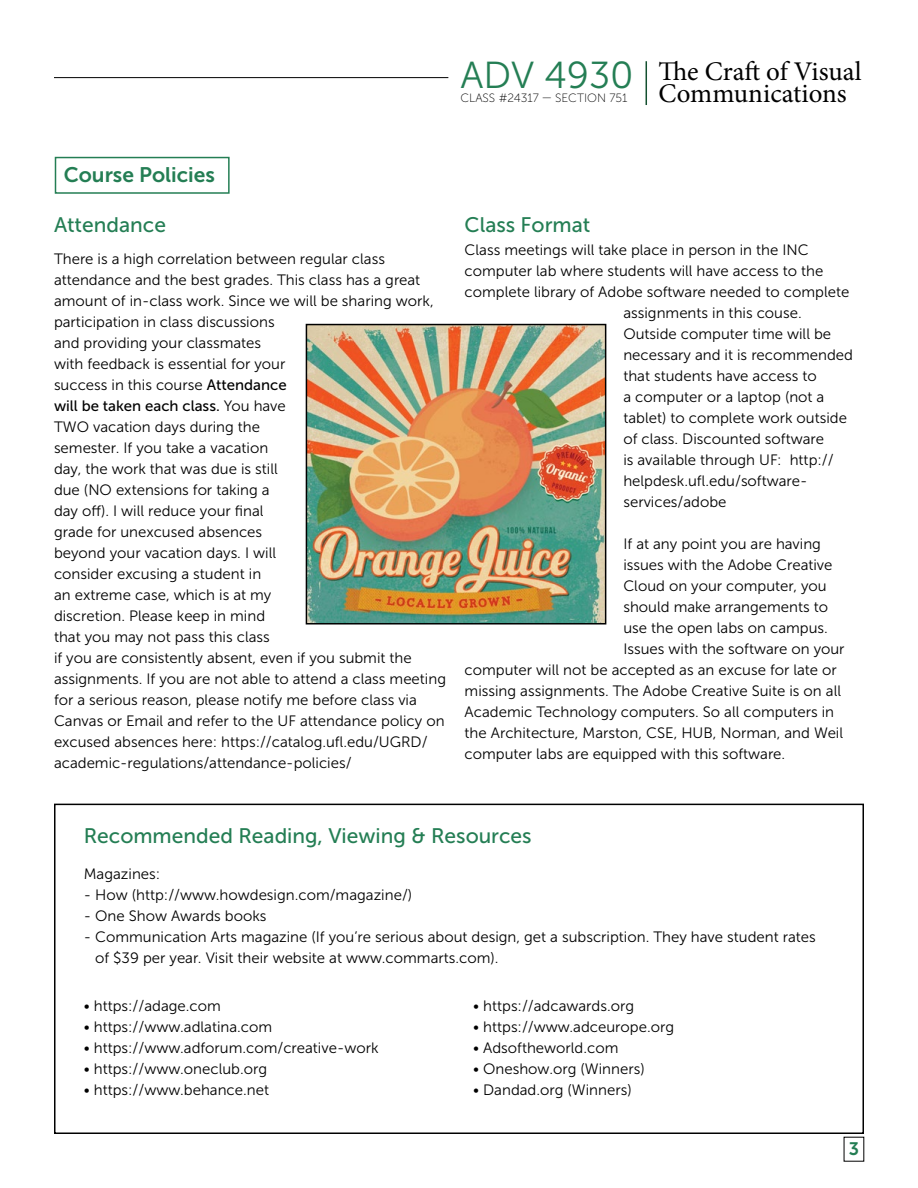
<style>
.page{position:relative;width:918px;height:1188px;background:#fff}
.page>*{position:absolute;margin:0;border:0;box-sizing:border-box;transform-origin:0 0}
.t1{font:37.5px "Museo Sans 300";color:#247e54}
.t2{font:27px/21.6px "Minion Pro";color:#000}
.t3{font:21px "Museo Sans 500";color:#247e54}
.t4{font:21px "Museo Sans 700";color:#247e54}
.t5{font:18px "Museo Sans 700";color:#247e54}
.t6{font:15px/21px "Museo Sans 300";color:#000}
.t7{font:15px "Museo Sans 500";color:#000}
.t8{font:12px "Museo Sans 100";color:#000}
.s1{font-family:"Museo Sans 500"}
.s2{font-family:"Museo Sans 300"}
</style>
<div class="page">
<div style="left:54px;top:804px;width:810px;height:330px;border:2px solid #000"></div>
<img style="left:309px;top:327px;width:294px;height:295px">
<div style="left:306px;top:324px;width:300px;height:301px;border:2px solid #000"></div>
<hr style="left:54px;top:77px;width:394px;height:1px;background:#000">
<hr style="left:646px;top:61px;width:1px;height:44px;background:#13502f">
<div style="left:55px;top:157px;width:175px;height:37px;border:2px solid #247e54"></div>
<h1 class="t1" style="left:460px;top:55px;width:175px">ADV 4930</h1>
<p class="t8" style="left:460px;top:92px;width:169px">CLASS #24317 — SECTION 751</p>
<h2 class="t2" style="left:658px;top:61px;width:205px">The Craft of Visual<br>Communications</h2>
<h3 class="t4" style="left:64px;top:163px;width:153px">Course Policies</h3>
<h3 class="t3" style="left:54px;top:214px;width:113px">Attendance</h3>
<p class="t6" style="left:54px;top:248px;width:381px">There is a high correlation between regular class attendance and the best grades. This class has a great amount of in-class work. Since we will be sharing work, participation in class discussions<br>and providing your classmates<br>with feedback is essential for your<br>success in this course <span class="s1">Attendance</span></p>
<p class="t7" style="left:54px;top:398px;width:233px">will be taken each class. <span class="s2">You have</span></p>
<p class="t6" style="left:54px;top:416px;width:394px">TWO vacation days during the<br>semester. If you take a vacation<br>day, the work that was due is still<br>due (NO extensions for taking a<br>day off). I will reduce your final<br>grade for unexcused absences<br>beyond your vacation days. I will<br>consider excusing a student in<br>an extreme case, which is at my<br>discretion. Please keep in mind<br>that you may not pass this class<br>if you are consistently absent, even if you submit the assignments. If you are not able to attend a class meeting for a serious reason, please notify me before class via Canvas or Email and refer to the UF attendance policy on excused absences here: https://catalog.ufl.edu/UGRD/ academic-regulations/attendance-policies/</p>
<h3 class="t3" style="left:465px;top:214px;width:127px">Class Format</h3>
<p class="t6" style="left:465px;top:239px;width:346px">Class meetings will take place in person in the INC</p>
<p class="t6" style="left:465px;top:260px;width:360px">computer lab where students will have access to the</p>
<p class="t6" style="left:465px;top:281px;width:386px">complete library of Adobe software needed to complete</p>
<p class="t6" style="left:623px;top:302px;width:180px">assignments in this couse.</p>
<p class="t6" style="left:623px;top:323px;width:209px">Outside computer time will be</p>
<p class="t6" style="left:623px;top:344px;width:231px">necessary and it is recommended</p>
<p class="t6" style="left:623px;top:365px;width:195px">that students have access to</p>
<p class="t6" style="left:623px;top:386px;width:203px">a computer or a laptop (not a</p>
<p class="t6" style="left:623px;top:407px;width:225px">tablet) to complete work outside</p>
<p class="t6" style="left:623px;top:428px;width:202px">of class. Discounted software</p>
<p class="t6" style="left:623px;top:449px;width:212px">is available through UF: http://</p>
<p class="t6" style="left:623px;top:470px;width:186px">helpdesk.ufl.edu/software-</p>
<p class="t6" style="left:623px;top:491px;width:105px">services/adobe</p>
<p class="t6" style="left:623px;top:533px;width:199px">If at any point you are having</p>
<p class="t6" style="left:623px;top:554px;width:211px">issues with the Adobe Creative</p>
<p class="t6" style="left:623px;top:575px;width:205px">Cloud on your computer, you</p>
<p class="t6" style="left:623px;top:596px;width:206px">should make arrangements to</p>
<p class="t6" style="left:623px;top:617px;width:206px">use the open labs on campus.</p>
<p class="t6" style="left:623px;top:638px;width:223px">Issues with the software on your</p>
<p class="t6" style="left:465px;top:659px;width:374px">computer will not be accepted as an excuse for late or</p>
<p class="t6" style="left:465px;top:680px;width:378px">missing assignments. The Adobe Creative Suite is on all</p>
<p class="t6" style="left:465px;top:701px;width:371px">Academic Technology computers. So all computers in</p>
<p class="t6" style="left:465px;top:722px;width:380px">the Architecture, Marston, CSE, HUB, Norman, and Weil</p>
<p class="t6" style="left:465px;top:743px;width:322px">computer labs are equipped with this software.</p>
<h3 class="t3" style="left:84px;top:824px;width:449px">Recommended Reading, Viewing &amp; Resources</h3>
<p class="t6" style="left:84px;top:863px;width:78px">Magazines:</p>
<p class="t6" style="left:84px;top:884px;width:330px">- How (http://www.howdesign.com/magazine/)</p>
<p class="t6" style="left:84px;top:905px;width:184px">- One Show Awards books</p>
<p class="t6" style="left:95px;top:926px;width:722px;text-indent:-11px">- Communication Arts magazine (If you’re serious about design, get a subscription. They have student rates of $39 per year. Visit their website at www.commarts.com).</p>
<p class="t6" style="left:84px;top:995px;width:139px">• https://adage.com</p>
<p class="t6" style="left:84px;top:1016px;width:190px">• https://www.adlatina.com</p>
<p class="t6" style="left:84px;top:1037px;width:296px">• https://www.adforum.com/creative-work</p>
<p class="t6" style="left:84px;top:1058px;width:185px">• https://www.oneclub.org</p>
<p class="t6" style="left:84px;top:1079px;width:187px">• https://www.behance.net</p>
<p class="t6" style="left:473px;top:995px;width:162px">• https://adcawards.org</p>
<p class="t6" style="left:473px;top:1016px;width:202px">• https://www.adceurope.org</p>
<p class="t6" style="left:473px;top:1037px;width:147px">• Adsoftheworld.com</p>
<p class="t6" style="left:473px;top:1058px;width:173px">• Oneshow.org (Winners)</p>
<p class="t6" style="left:473px;top:1079px;width:160px">• Dandad.org (Winners)</p>
<p class="t5" style="left:849px;top:1139px;width:12px">3</p>
</div>
